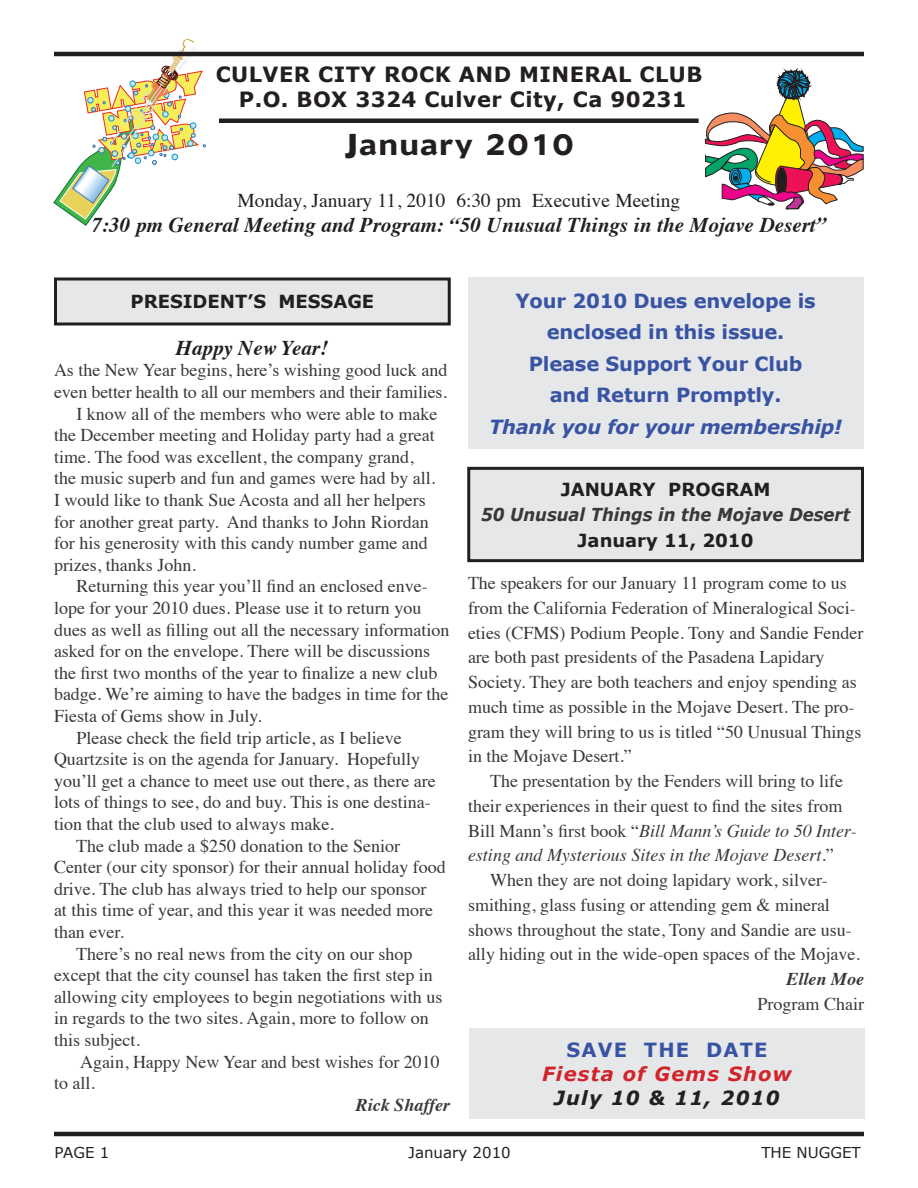
<style>
.page{position:relative;width:918px;height:1188px;background:#fff}
.page>*{position:absolute;margin:0;border:0;box-sizing:border-box;transform-origin:0 0}
.t1{font:27px "Humanist 970 BT Bold C";color:#231f20}
.t2{font:italic 700 21px "Times";color:#231f20}
.t3{font:700 21px/25.2px "Verdana";letter-spacing:.02em;color:#231f20;text-align:center}
.t4{font:700 19.5px/31.5px "Verdana";letter-spacing:-.01em;color:#3853a3;text-align:center}
.t5{font:19.5px "Times";color:#231f20}
.t6{font:italic 700 19.5px "Verdana";letter-spacing:-.01em;color:#3853a3}
.t7{font:italic 700 19.5px "Verdana";letter-spacing:.06em;color:#d1232a}
.t8{font:italic 700 19.5px "Verdana";letter-spacing:.06em;color:#231f20}
.t9{font:700 19.5px "Verdana";letter-spacing:.06em;color:#3853a3}
.t10{font:18px/24.8px "Times";color:#383839}
.t11{font:italic 18px "Times";color:#383839}
.t12{font:700 18px "Verdana";color:#231f20}
.t13{font:italic 700 18px "Times";color:#383839}
.t14{font:italic 700 17.85px "Verdana";color:#383839;scale:.93 1}
.t15{font:15px "Verdana";color:#231f20}
.s1{font-style:normal}
</style>
<div class="page">
<svg style="left:705px;top:68px;width:158px;height:141px"></svg>
<svg style="left:53px;top:39px;width:153px;height:187px"></svg>
<div style="left:219px;top:118px;width:480px;height:5px;background:#231f20"></div>
<hr style="left:54px;top:1132px;width:810px;height:4px;background:#231f20">
<div style="left:56px;top:279px;width:393px;height:45px;background:#e6e7e9"></div>
<div style="left:54px;top:278px;width:397px;height:48px;border:3px solid #231f20"></div>
<div style="left:469px;top:468px;width:393px;height:93px;background:#e6e7e9"></div>
<div style="left:467px;top:467px;width:397px;height:95px;border:3px solid #231f20"></div>
<hr style="left:54px;top:52px;width:810px;height:4px;background:#231f20">
<div style="left:469px;top:1028px;width:396px;height:90px;background:#e6e7e9"></div>
<div style="left:468px;top:278px;width:395px;height:171px;background:#e6e7e9"></div>
<p class="t3" style="left:216px;top:61px;width:488px">CULVER CITY ROCK AND MINERAL CLUB<br>P.O. BOX 3324 Culver City, Ca 90231</p>
<h1 class="t1" style="left:345px;top:126px;width:231px">January 2010</h1>
<p class="t5" style="left:238px;top:182px;width:444px">Monday, January 11, 2010 6:30 pm Executive Meeting</p>
<p class="t2" style="left:92px;top:205px;width:736px">7:30 pm General Meeting and Program: “50 Unusual Things in the Mojave Desert”</p>
<p class="t12" style="left:130px;top:290px;width:245px">PRESIDENT’S MESSAGE</p>
<p class="t2" style="left:176px;top:328px;width:154px">Happy New Year!</p>
<p class="t10" style="left:54px;top:356px;width:395px">As the New Year begins, here’s wishing good luck and</p>
<p class="t10" style="left:54px;top:378px;width:394px">even better health to all our members and their families.</p>
<p class="t10" style="left:76px;top:400px;width:362px">I know all of the members who were able to make</p>
<p class="t10" style="left:54px;top:421px;width:382px">the December meeting and Holiday party had a great</p>
<p class="t10" style="left:54px;top:443px;width:361px">time. The food was excellent, the company grand,</p>
<p class="t10" style="left:54px;top:464px;width:383px">the music superb and fun and games were had by all.</p>
<p class="t10" style="left:54px;top:486px;width:373px">I would like to thank Sue Acosta and all her helpers</p>
<p class="t10" style="left:54px;top:508px;width:376px">for another great party. And thanks to John Riordan</p>
<p class="t10" style="left:54px;top:529px;width:375px">for his generosity with this candy number game and</p>
<p class="t10" style="left:54px;top:551px;width:143px">prizes, thanks John.</p>
<p class="t10" style="left:76px;top:572px;width:353px">Returning this year you’ll find an enclosed enve-</p>
<p class="t10" style="left:54px;top:594px;width:369px">lope for your 2010 dues. Please use it to return you</p>
<p class="t10" style="left:54px;top:616px;width:397px">dues as well as filling out all the necessary information</p>
<p class="t10" style="left:54px;top:637px;width:378px">asked for on the envelope. There will be discussions</p>
<p class="t10" style="left:54px;top:659px;width:385px">the first two months of the year to finalize a new club</p>
<p class="t10" style="left:54px;top:680px;width:396px">badge. We’re aiming to have the badges in time for the</p>
<p class="t10" style="left:54px;top:702px;width:209px">Fiesta of Gems show in July.</p>
<p class="t10" style="left:76px;top:724px;width:327px">Please check the field trip article, as I believe</p>
<p class="t10" style="left:54px;top:745px;width:368px">Quartzsite is on the agenda for January. Hopefully</p>
<p class="t10" style="left:54px;top:767px;width:383px">you’ll get a chance to meet use out there, as there are</p>
<p class="t10" style="left:54px;top:788px;width:378px">lots of things to see, do and buy. This is one destina-</p>
<p class="t10" style="left:54px;top:810px;width:281px">tion that the club used to always make.</p>
<p class="t10" style="left:76px;top:832px;width:325px">The club made a $250 donation to the Senior</p>
<p class="t10" style="left:54px;top:853px;width:393px">Center (our city sponsor) for their annual holiday food</p>
<p class="t10" style="left:54px;top:875px;width:374px">drive. The club has always tried to help our sponsor</p>
<p class="t10" style="left:54px;top:896px;width:381px">at this time of year, and this year it was needed more</p>
<p class="t10" style="left:54px;top:918px;width:71px">than ever.</p>
<p class="t10" style="left:76px;top:940px;width:338px">There’s no real news from the city on our shop</p>
<p class="t10" style="left:54px;top:961px;width:380px">except that the city counsel has taken the first step in</p>
<p class="t10" style="left:54px;top:983px;width:390px">allowing city employees to begin negotiations with us</p>
<p class="t10" style="left:54px;top:1004px;width:376px">in regards to the two sites. Again, more to follow on</p>
<p class="t10" style="left:54px;top:1026px;width:88px">this subject.</p>
<p class="t10" style="left:80px;top:1048px;width:361px">Again, Happy New Year and best wishes for 2010</p>
<p class="t10" style="left:54px;top:1069px;width:43px">to all.</p>
<p class="t13" style="left:356px;top:1088px;width:96px">Rick Shaffer</p>
<p class="t4" style="left:515px;top:284px;width:302px">Your 2010 Dues envelope is enclosed in this issue.<br>Please Support Your Club and Return Promptly.</p>
<p class="t6" style="left:489px;top:414px;width:355px">Thank you for your membership!</p>
<p class="t12" style="left:561px;top:478px;width:211px">JANUARY PROGRAM</p>
<p class="t14" style="left:481px;top:504px;width:398px">50 Unusual Things in the Mojave Desert</p>
<p class="t12" style="left:578px;top:529px;width:177px">January 11, 2010</p>
<p class="t10" style="left:468px;top:569px;width:397px">The speakers for our January 11 program come to us from the California Federation of Mineralogical Soci&shy;eties (CFMS) Podium People. Tony and Sandie Fender are both past presidents of the Pasadena Lapidary Society. They are both teachers and enjoy spending as much time as possible in the Mojave Desert. The pro&shy;gram they will bring to us is titled “50 Unusual Things in the Mojave Desert.”</p>
<p class="t10" style="left:490px;top:767px;width:354px">The presentation by the Fenders will bring to life</p>
<p class="t10" style="left:468px;top:792px;width:376px">their experiences in their quest to find the sites from</p>
<p class="t11" style="left:468px;top:815px;width:390px"><span class="s1">Bill Mann’s first book “</span>Bill Mann’s Guide to 50 Inter-</p>
<p class="t11" style="left:468px;top:840px;width:367px">esting and Mysterious Sites in the Mojave Desert.<span class="s1">”</span></p>
<p class="t10" style="left:490px;top:866px;width:339px">When they are not doing lapidary work, silver-</p>
<p class="t10" style="left:468px;top:891px;width:363px">smithing, glass fusing or attending gem &amp; mineral</p>
<p class="t10" style="left:468px;top:916px;width:385px">shows throughout the state, Tony and Sandie are usu-</p>
<p class="t10" style="left:468px;top:940px;width:393px">ally hiding out in the wide-open spaces of the Mojave.</p>
<p class="t13" style="left:786px;top:962px;width:79px">Ellen Moe</p>
<p class="t10" style="left:758px;top:990px;width:108px">Program Chair</p>
<p class="t9" style="left:566px;top:1037px;width:203px">SAVE THE DATE</p>
<p class="t7" style="left:542px;top:1061px;width:251px">Fiesta of Gems Show</p>
<p class="t8" style="left:554px;top:1085px;width:227px">July 10 &amp; 11, 2010</p>
<p class="t15" style="left:54px;top:1143px;width:56px">PAGE 1</p>
<p class="t15" style="left:408px;top:1143px;width:104px">January 2010</p>
<p class="t15" style="left:761px;top:1143px;width:101px">THE NUGGET</p>
</div>
